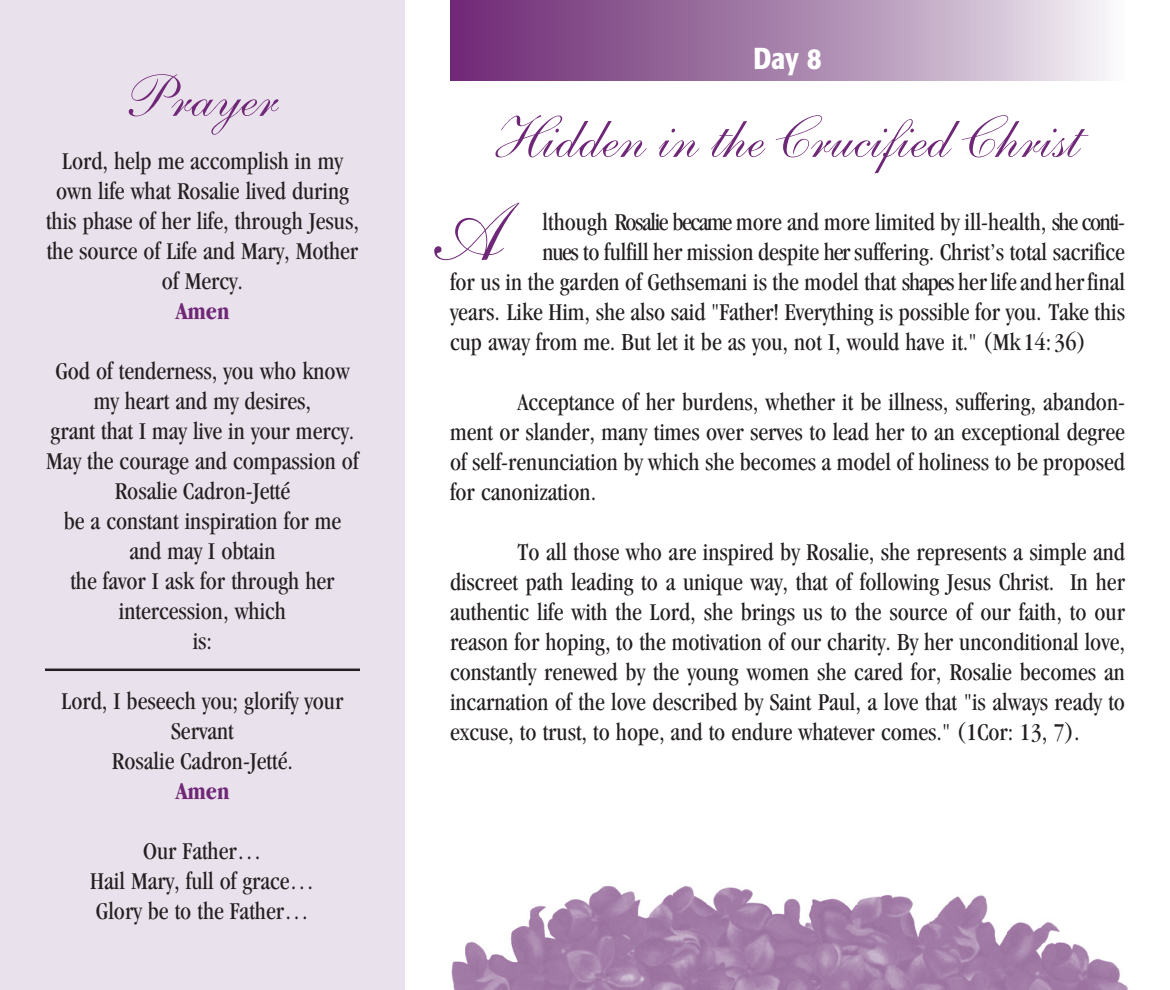
<style>
.page{position:relative;width:1170px;height:990px;background:#fff}
.page>*{position:absolute;margin:0;border:0;box-sizing:border-box;transform-origin:0 0}
.t1{font:81.5px "Shelley Andante Script";color:#6f2877}
.t2{font:60px "Shelley Andante Script";color:#6f2877}
.t3{font:500 condensed 30px "Formata";color:#fff}
.t4{font:condensed 25px/30px "Garamond";color:#231f20;text-align:center}
.t5{font:700 condensed 25px "Garamond";color:#6f2877}
</style>
<div class="page">
<div style="left:450px;top:0;width:675px;height:81px;background:linear-gradient(to right,#68236e,#f0eff2)"></div>
<img style="left:451px;top:886px;width:677px;height:104px">
<div style="left:0;top:0;width:405px;height:990px;background:#e9e1eb"></div>
<hr style="left:45px;top:669px;width:315px;height:2px;background:#231f20">
<h2 class="t2" style="left:128px;top:62px;width:151px">Prayer</h2>
<p class="t4" style="left:46px;top:145px;width:314px">Lord, help me accomplish in my own life what Rosalie lived during this phase of her life, through Jesus, the source of Life and Mary, Mother of Mercy.</p>
<p class="t5" style="left:175px;top:296px;width:56px">Amen</p>
<p class="t4" style="left:46px;top:355px;width:314px">God of tenderness, you who know my heart and my desires,<br>grant that I may live in your mercy.<br>May the courage and compassion of<br>Rosalie Cadron-Jetté<br>be a constant inspiration for me and may I obtain<br>the favor I ask for through her intercession, which<br>is:</p>
<p class="t4" style="left:62px;top:685px;width:283px">Lord, I beseech you; glorify your<br>Servant<br>Rosalie Cadron-Jetté.</p>
<p class="t5" style="left:175px;top:776px;width:56px">Amen</p>
<p class="t4" style="left:90px;top:835px;width:226px">Our Father…<br>Hail Mary, full of grace…<br>Glory be to the Father…</p>
<p class="t3" style="left:753px;top:41px;width:70px">Day 8</p>
<h2 class="t2" style="left:495px;top:103px;width:586px">Hidden in the Crucified Christ</h2>
<h1 class="t1" style="left:434px;top:186px;width:69px">A</h1>
<p class="t4" style="left:543px;top:206px;width:584px">lthough Rosalie became more and more limited by ill-health, she conti-</p>
<p class="t4" style="left:543px;top:236px;width:584px">nues to fulfill her mission despite her suffering. Christ’s total sacrifice</p>
<p class="t4" style="left:450px;top:266px;width:677px">for us in the garden of Gethsemani is the model that shapes her life and her final</p>
<p class="t4" style="left:450px;top:296px;width:677px">years. Like Him, she also said "Father! Everything is possible for you. Take this</p>
<p class="t4" style="left:450px;top:326px;width:638px">cup away from me. But let it be as you, not I, would have it." (Mk 14: 36)</p>
<p class="t4" style="left:450px;top:386px;width:677px;text-align:justify;text-indent:68px">Acceptance of her burdens, whether it be illness, suffering, abandon&shy;ment or slander, many times over serves to lead her to an exceptional degree of self-renunciation by which she becomes a model of holiness to be proposed for canonization.</p>
<p class="t4" style="left:450px;top:536px;width:677px;text-align:justify;text-indent:68px">To all those who are inspired by Rosalie, she represents a simple and discreet path leading to a unique way, that of following Jesus Christ. In her authentic life with the Lord, she brings us to the source of our faith, to our reason for hoping, to the motivation of our charity. By her unconditional love, constantly renewed by the young women she cared for, Rosalie becomes an incarnation of the love described by Saint Paul, a love that "is always ready to excuse, to trust, to hope, and to endure whatever comes." (1Cor: 13, 7).</p>
</div>
